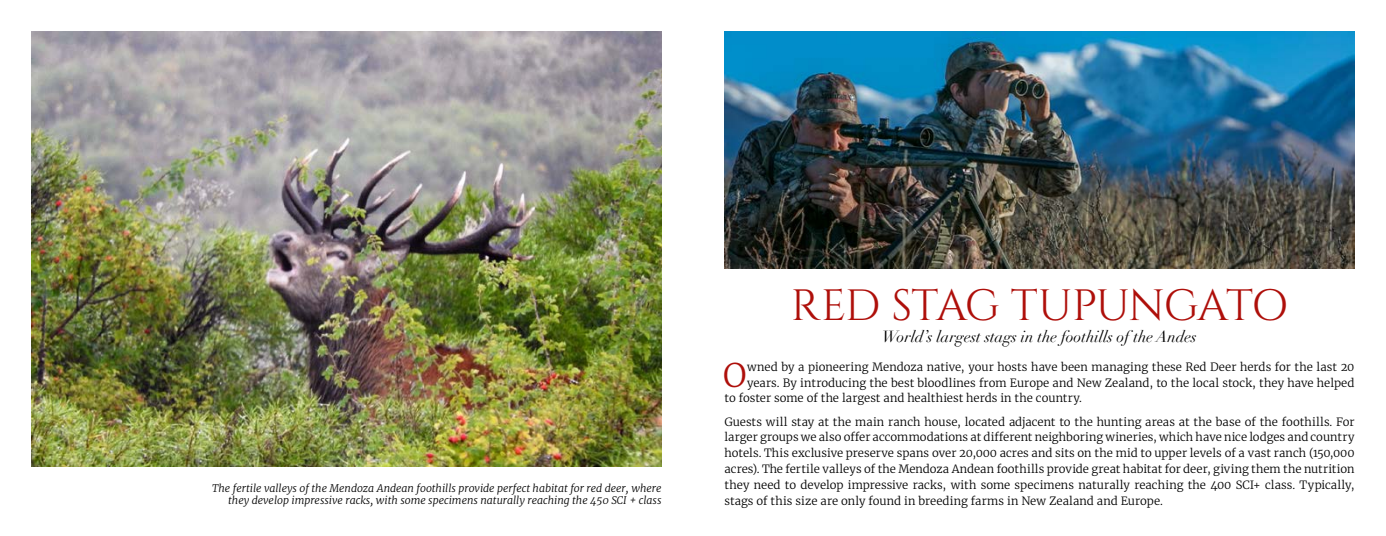
<style>
.page{position:relative;width:1386px;height:536px;background:#fff}
.page>*{position:absolute;margin:0;border:0;box-sizing:border-box;transform-origin:0 0}
.t1{font:43.75px "Cinzel";letter-spacing:-.035em;color:#ae0f0a}
.t2{font:300 32.55px "Merriweather";color:#ae0f0a}
.t3{font:italic 15.75px "Didot";color:#000}
.t4{font:300 11.38px/15.8px "Merriweather";color:#000;text-align:justify}
.t5{font:italic 300 10.5px/12.6px "Merriweather";color:#000;text-align:right}
</style>
<div class="page">
<img style="left:724px;top:32px;width:630px;height:236px">
<img style="left:32px;top:32px;width:630px;height:434px">
<p class="t5" style="left:212px;top:481px;width:451px">The fertile valleys of the Mendoza Andean foothills provide perfect habitat for red deer, where they develop impressive racks, with some specimens naturally reaching the 450 SCI + class</p>
<h1 class="t1" style="left:791px;top:280px;width:499px">RED STAG TUPUNGATO</h1>
<h3 class="t3" style="left:882px;top:327px;width:316px">World’s largest stags in the foothills of the Andes</h3>
<h2 class="t2" style="left:723px;top:352px;width:25px">O</h2>
<p class="t4" style="left:747px;top:358px;width:609px">wned by a pioneering Mendoza native, your hosts have been managing these Red Deer herds for the last 20</p>
<p class="t4" style="left:747px;top:374px;width:609px">years. By introducing the best bloodlines from Europe and New Zealand, to the local stock, they have helped</p>
<p class="t4" style="left:725px;top:390px;width:359px">to foster some of the largest and healthiest herds in the country.</p>
<p class="t4" style="left:725px;top:413px;width:632px">Guests will stay at the main ranch house, located adjacent to the hunting areas at the base of the foothills. For larger groups we also offer accommodations at different neighboring wineries, which have nice lodges and country hotels. This exclusive preserve spans over 20,000 acres and sits on the mid to upper levels of a vast ranch (150,000 acres). The fertile valleys of the Mendoza Andean foothills provide great habitat for deer, giving them the nutrition they need to develop impressive racks, with some specimens naturally reaching the 400 SCI+ class. Typically, stags of this size are only found in breeding farms in New Zealand and Europe.</p>
</div>
